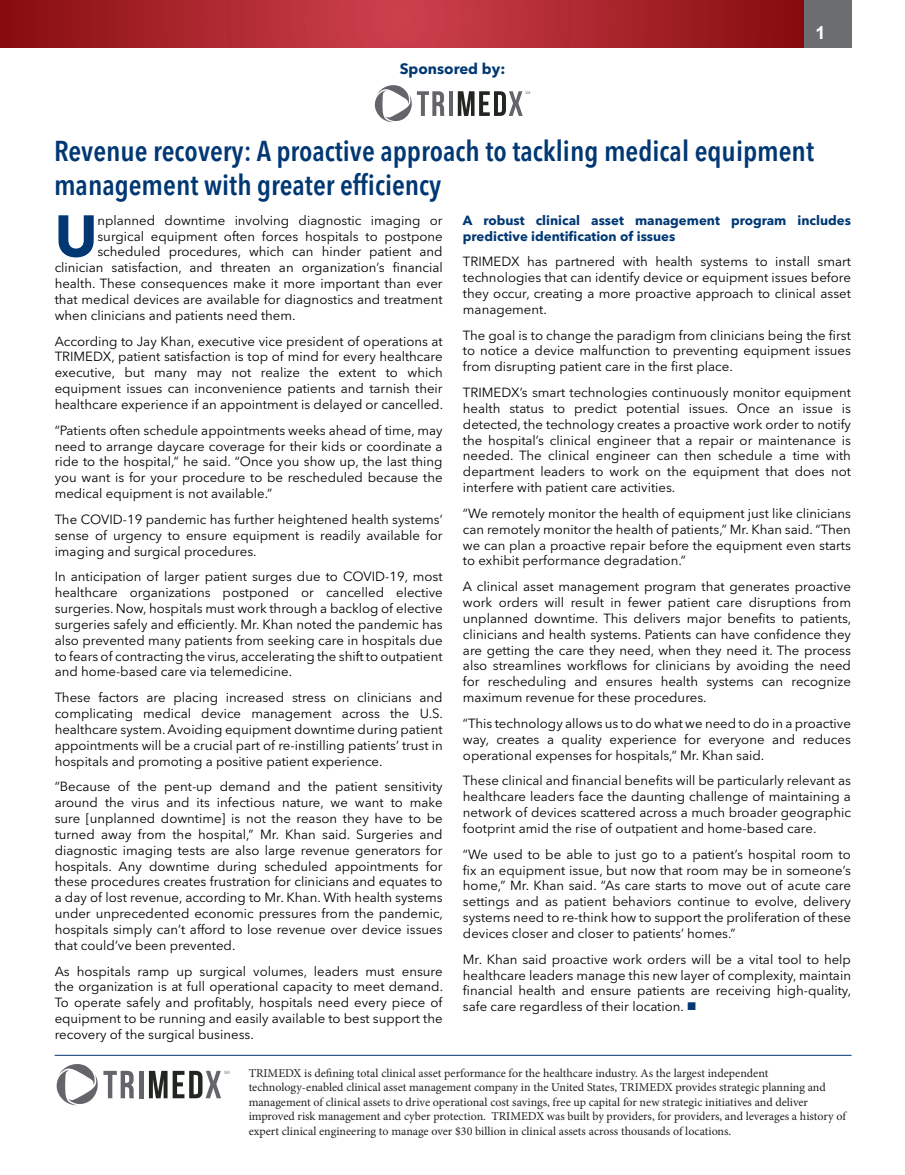
<style>
.page{position:relative;width:905px;height:1175px;background:#fff}
.page>*{position:absolute;margin:0;border:0;box-sizing:border-box;transform-origin:0 0}
.Avenir_body{font:700 57.9px "Avenir Next LT Pro";color:#013874}
.Avenir_headline{font:600 condensed 28.5px/34.2px "Avenir Next LT Pro";color:#013874}
.t1{font:700 18px "Arial";color:#fff}
.subhead{font:700 15px "Avenir Next LT Pro";color:#013874}
.Avenir_body-2{font:13.2px/15.9px "Avenir Next LT Pro";color:#000;text-align:justify}
.Avenir_body-3{font:700 13.2px/15.9px "Avenir Next LT Pro";color:#013874}
.t2{font:12px/14.4px "Minion Pro";color:#231f20}
.s1{color:#013874}
</style>
<div class="page">
<div style="left:804px;top:0;width:47px;height:48px;background:#6c6d70"></div>
<svg style="left:0;top:0;width:804px;height:48px"></svg>
<hr style="left:449px;top:91px;width:4px;height:25px;background:#63656a">
<svg style="left:375px;top:85px;width:69px;height:37px"></svg>
<svg style="left:458px;top:91px;width:72px;height:25px"></svg>
<hr style="left:55px;top:1055px;width:796px;height:1px;background:#013874">
<hr style="left:139px;top:1070px;width:4px;height:28px;background:#63656a">
<svg style="left:57px;top:1064px;width:77px;height:41px"></svg>
<svg style="left:149px;top:1070px;width:18px;height:28px"></svg>
<svg style="left:173px;top:1070px;width:56px;height:28px"></svg>
<p class="subhead" style="left:399px;top:60px;width:107px">Sponsored by:</p>
<p class="t1" style="left:815px;top:20px;width:12px">1</p>
<p class="Avenir_headline" style="left:54px;top:133px;width:761px">Revenue recovery: A proactive approach to tackling medical equipment management with greater efficiency</p>
<p class="Avenir_body" style="left:55px;top:200px;width:44px">U</p>
<p class="Avenir_body-2" style="left:97px;top:212px;width:347px">nplanned downtime involving diagnostic imaging or</p>
<p class="Avenir_body-3" style="left:463px;top:212px;width:389px">A robust clinical asset management program includes predictive identification of issues</p>
<p class="Avenir_body-2" style="left:463px;top:254px;width:389px">TRIMEDX has partnered with health systems to install smart technologies that can identify device or equipment issues before they occur, creating a more proactive approach to clinical asset management.</p>
<p class="Avenir_body-2" style="left:463px;top:327px;width:389px">The goal is to change the paradigm from clinicians being the first to notice a device malfunction to preventing equipment issues from disrupting patient care in the first place.</p>
<p class="Avenir_body-2" style="left:463px;top:384px;width:389px">TRIMEDX’s smart technologies continuously monitor equipment health status to predict potential issues. Once an issue is detected, the technology creates a proactive work order to notify the hospital’s clinical engineer that a repair or maintenance is needed. The clinical engineer can then schedule a time with department leaders to work on the equipment that does not interfere with patient care activities.</p>
<p class="Avenir_body-2" style="left:463px;top:505px;width:389px">“We remotely monitor the health of equipment just like clinicians can remotely monitor the health of patients,” Mr. Khan said. “Then we can plan a proactive repair before the equipment even starts to exhibit performance degradation.”</p>
<p class="Avenir_body-2" style="left:463px;top:578px;width:390px">A clinical asset management program that generates proactive work orders will result in fewer patient care disruptions from unplanned downtime. This delivers major benefits to patients, clinicians and health systems. Patients can have confidence they are getting the care they need, when they need it. The process also streamlines workflows for clinicians by avoiding the need for rescheduling and ensures health systems can recognize maximum revenue for these procedures.</p>
<p class="Avenir_body-2" style="left:463px;top:715px;width:389px">“This technology allows us to do what we need to do in a proactive way, creates a quality experience for everyone and reduces operational expenses for hospitals,” Mr. Khan said.</p>
<p class="Avenir_body-2" style="left:463px;top:772px;width:389px">These clinical and financial benefits will be particularly relevant as healthcare leaders face the daunting challenge of maintaining a network of devices scattered across a much broader geographic footprint amid the rise of outpatient and home-based care.</p>
<p class="Avenir_body-2" style="left:463px;top:846px;width:389px">“We used to be able to just go to a patient’s hospital room to fix an equipment issue, but now that room may be in someone’s home,” Mr. Khan said. “As care starts to move out of acute care settings and as patient behaviors continue to evolve, delivery systems need to re-think how to support the proliferation of these devices closer and closer to patients’ homes.”</p>
<p class="Avenir_body-2" style="left:463px;top:951px;width:390px">Mr. Khan said proactive work orders will be a vital tool to help healthcare leaders manage this new layer of complexity, maintain financial health and ensure patients are receiving high-quality, safe care regardless of their location. <span class="s1">■</span></p>
<p class="Avenir_body-2" style="left:97px;top:228px;width:347px">surgical equipment often forces hospitals to postpone</p>
<p class="Avenir_body-2" style="left:97px;top:244px;width:347px">scheduled procedures, which can hinder patient and</p>
<p class="Avenir_body-2" style="left:55px;top:259px;width:389px">clinician satisfaction, and threaten an organization’s financial</p>
<p class="Avenir_body-2" style="left:55px;top:275px;width:389px">health. These consequences make it more important than ever</p>
<p class="Avenir_body-2" style="left:55px;top:291px;width:389px">that medical devices are available for diagnostics and treatment</p>
<p class="Avenir_body-2" style="left:55px;top:307px;width:242px">when clinicians and patients need them.</p>
<p class="Avenir_body-2" style="left:55px;top:333px;width:390px">According to Jay Khan, executive vice president of operations at TRIMEDX, patient satisfaction is top of mind for every healthcare executive, but many may not realize the extent to which equipment issues can inconvenience patients and tarnish their healthcare experience if an appointment is delayed or cancelled.</p>
<p class="Avenir_body-2" style="left:55px;top:422px;width:389px">“Patients often schedule appointments weeks ahead of time, may need to arrange daycare coverage for their kids or coordinate a ride to the hospital,” he said. “Once you show up, the last thing you want is for your procedure to be rescheduled because the medical equipment is not available.”</p>
<p class="Avenir_body-2" style="left:55px;top:511px;width:389px">The COVID-19 pandemic has further heightened health systems’ sense of urgency to ensure equipment is readily available for imaging and surgical procedures.</p>
<p class="Avenir_body-2" style="left:55px;top:568px;width:389px">In anticipation of larger patient surges due to COVID-19, most healthcare organizations postponed or cancelled elective surgeries. Now, hospitals must work through a backlog of elective surgeries safely and efficiently. Mr. Khan noted the pandemic has also prevented many patients from seeking care in hospitals due to fears of contracting the virus, accelerating the shift to outpatient and home-based care via telemedicine.</p>
<p class="Avenir_body-2" style="left:55px;top:689px;width:390px">These factors are placing increased stress on clinicians and complicating medical device management across the U.S. healthcare system. Avoiding equipment downtime during patient appointments will be a crucial part of re-instilling patients’ trust in hospitals and promoting a positive patient experience.</p>
<p class="Avenir_body-2" style="left:55px;top:778px;width:390px">“Because of the pent-up demand and the patient sensitivity around the virus and its infectious nature, we want to make sure [unplanned downtime] is not the reason they have to be turned away from the hospital,” Mr. Khan said. Surgeries and diagnostic imaging tests are also large revenue generators for hospitals. Any downtime during scheduled appointments for these procedures creates frustration for clinicians and equates to a day of lost revenue, according to Mr. Khan. With health systems under unprecedented economic pressures from the pandemic, hospitals simply can’t afford to lose revenue over device issues that could’ve been prevented.</p>
<p class="Avenir_body-2" style="left:55px;top:963px;width:390px">As hospitals ramp up surgical volumes, leaders must ensure the organization is at full operational capacity to meet demand.<br>To operate safely and profitably, hospitals need every piece of equipment to be running and easily available to best support the recovery of the surgical business.</p>
<p class="t2" style="left:249px;top:1066px;width:599px">TRIMEDX is defining total clinical asset performance for the healthcare industry. As the largest independent technology-enabled clinical asset management company in the United States, TRIMEDX provides strategic planning and management of clinical assets to drive operational cost savings, free up capital for new strategic initiatives and deliver improved risk management and cyber protection. TRIMEDX was built by providers, for providers, and leverages a history of expert clinical engineering to manage over $30 billion in clinical assets across thousands of locations.</p>
</div>
